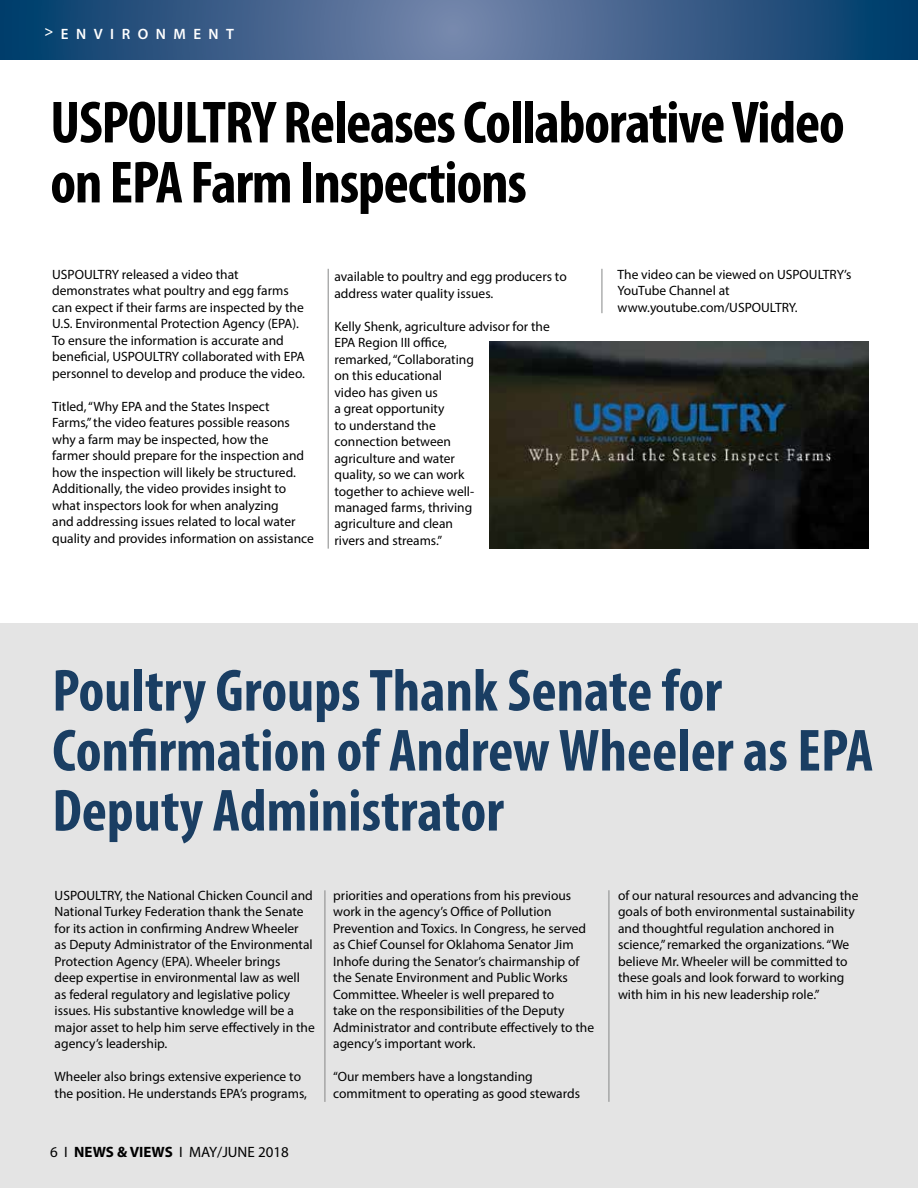
<style>
.page{position:relative;width:918px;height:1188px;background:#fff}
.page>*{position:absolute;margin:0;border:0;box-sizing:border-box;transform-origin:0 0}
.t1{font:700 condensed 60px/60px "Myriad Pro";color:#1a3e63}
.t2{font:700 condensed 60px/60px "Myriad Pro";letter-spacing:-.02em;color:#000}
.t3{font:15px "Myriad Pro";color:#000}
.t4{font:600 15px "Myriad Pro";letter-spacing:.5em;color:#fff}
.t5{font:13.5px/16.5px "Myriad Pro";color:#000}
.s1{font-weight:700}
</style>
<div class="page">
<div style="left:0;top:623px;width:918px;height:565px;background:#e4e4e4"></div>
<hr style="left:609px;top:890px;width:1px;height:212px;background:#868787">
<hr style="left:325px;top:890px;width:1px;height:212px;background:#868787">
<svg style="left:0;top:0;width:918px;height:59px;background:#3a5e89"></svg>
<hr style="left:328px;top:269px;width:1px;height:280px;background:#868787">
<hr style="left:602px;top:269px;width:1px;height:44px;background:#868787">
<img style="left:490px;top:342px;width:379px;height:206px">
<p class="t4" style="left:44px;top:24px;width:191px">&gt;ENVIRONMENT</p>
<h1 class="t2" style="left:50px;top:91px;width:796px">USPOULTRY Releases Collaborative Video on EPA Farm Inspections</h1>
<p class="t5" style="left:52px;top:266px;width:254px">USPOULTRY released a video that demonstrates what poultry and egg farms can expect if their farms are inspected by the U.S. Environmental Protection Agency (EPA).<br>To ensure the information is accurate and beneficial, USPOULTRY collaborated with EPA personnel to develop and produce the video.</p>
<p class="t5" style="left:52px;top:398px;width:263px">Titled, “Why EPA and the States Inspect<br>Farms,” the video features possible reasons why a farm may be inspected, how the<br>farmer should prepare for the inspection and how the inspection will likely be structured.<br>Additionally, the video provides insight to what inspectors look for when analyzing<br>and addressing issues related to local water quality and provides information on assistance</p>
<p class="t5" style="left:334px;top:268px;width:234px">available to poultry and egg producers to address water quality issues.</p>
<p class="t5" style="left:334px;top:318px;width:217px">Kelly Shenk, agriculture advisor for the<br>EPA Region III office,<br>remarked, “Collaborating<br>on this educational<br>video has given us<br>a great opportunity<br>to understand the<br>connection between<br>agriculture and water<br>quality, so we can work<br>together to achieve well-<br>managed farms, thriving<br>agriculture and clean<br>rivers and streams.”</p>
<p class="t5" style="left:618px;top:266px;width:235px">The video can be viewed on USPOULTRY’s<br>YouTube Channel at www.youtube.com/USPOULTRY.</p>
<h1 class="t1" style="left:52px;top:659px;width:823px">Poultry Groups Thank Senate for<br>Confirmation of Andrew Wheeler as EPA<br>Deputy Administrator</h1>
<p class="t5" style="left:55px;top:887px;width:262px">USPOULTRY, the National Chicken Council and National Turkey Federation thank the Senate for its action in confirming Andrew Wheeler<br>as Deputy Administrator of the Environmental Protection Agency (EPA). Wheeler brings<br>deep expertise in environmental law as well as federal regulatory and legislative policy issues. His substantive knowledge will be a major asset to help him serve effectively in the agency’s leadership.</p>
<p class="t5" style="left:55px;top:1068px;width:254px">Wheeler also brings extensive experience to the position. He understands EPA’s programs,</p>
<p class="t3" style="left:50px;top:1143px;width:240px">6 I <span class="s1">NEWS &amp; VI EWS</span> I MAY/JUNE 2018</p>
<p class="t5" style="left:333px;top:887px;width:262px">priorities and operations from his previous work in the agency’s Office of Pollution Prevention and Toxics. In Congress, he served as Chief Counsel for Oklahoma Senator Jim Inhofe during the Senator’s chairmanship of the Senate Environment and Public Works Committee. Wheeler is well prepared to<br>take on the responsibilities of the Deputy Administrator and contribute effectively to the agency’s important work.</p>
<p class="t5" style="left:333px;top:1068px;width:248px">“Our members have a longstanding commitment to operating as good stewards</p>
<p class="t5" style="left:618px;top:887px;width:242px">of our natural resources and advancing the goals of both environmental sustainability and thoughtful regulation anchored in science,” remarked the organizations. “We believe Mr. Wheeler will be committed to these goals and look forward to working with him in his new leadership role.”</p>
</div>
